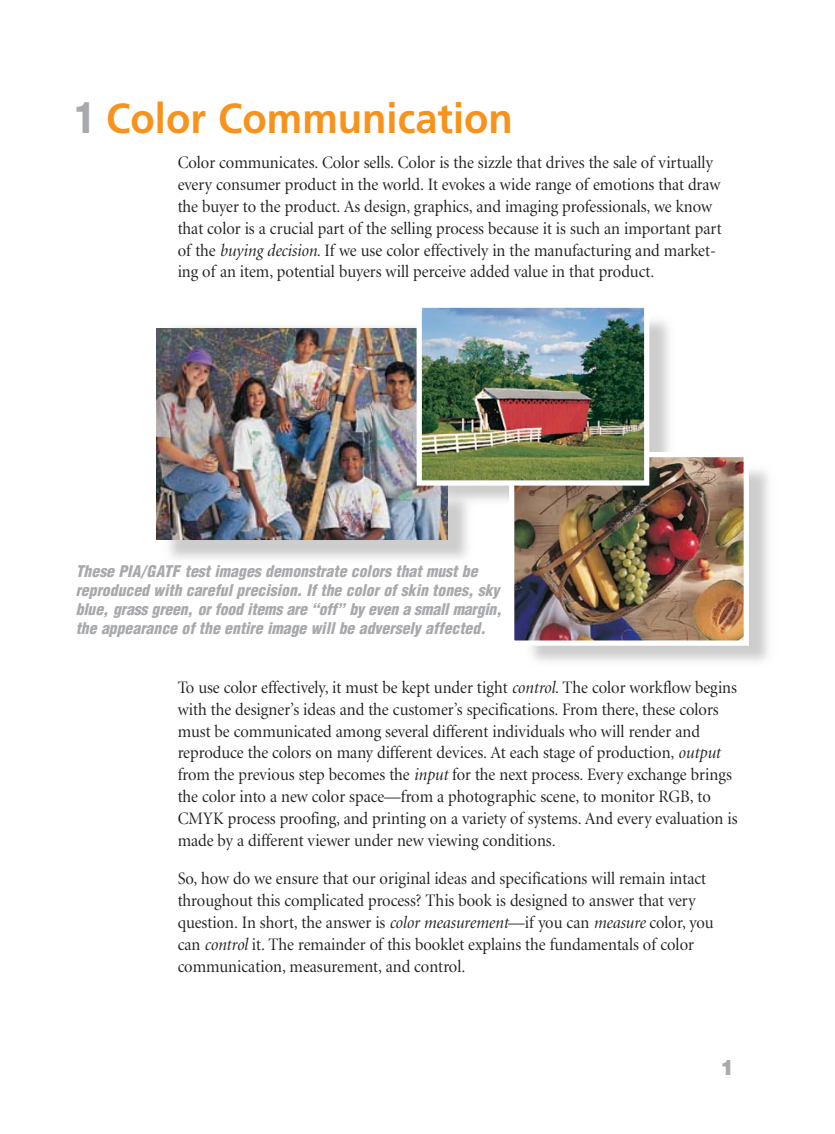
<style>
.page{position:relative;width:835px;height:1134px;background:#fff}
.page>*{position:absolute;margin:0;border:0;box-sizing:border-box;transform-origin:0 0}
.t1{font:700 42px "Frutiger LT Std";color:#f7931d;scale:.95 1}
.t2{font:900 21px "Helvetica";color:#a7a9ac}
.t3{font:17.5px/21.9px "Minion Display";color:#231f20;scale:.95 1}
.t4{font:italic 900 condensed 15.75px/18.9px "Helvetica";color:#a7a9ac}
.s1{font-family:"Helvetica";font-weight:900;font-stretch:condensed;color:#a7a9ac}
.s2{font-style:italic}
</style>
<div class="page">
<img style="left:169px;top:320px;width:600px;height:342px">
<img style="left:157px;top:328px;width:291px;height:212px">
<img style="left:515px;top:458px;width:228px;height:182px">
<div style="left:509px;top:452px;width:240px;height:194px;border:5px solid #fff"></div>
<img style="left:422px;top:309px;width:221px;height:171px">
<div style="left:416px;top:303px;width:233px;height:183px;border:5px solid #fff"></div>
<h1 class="t1" style="left:75px;top:101px;width:462px"><span class="s1">1</span> Color Communication</h1>
<p class="t3" style="left:178px;top:153px;width:574px">Color communicates. Color sells. Color is the sizzle that drives the sale of virtually every consumer product in the world. It evokes a wide range of emotions that draw the buyer to the product. As design, graphics, and imaging professionals, we know that color is a crucial part of the selling process because it is such an important part of the <span class="s2">buying decision</span>. If we use color effectively in the manufacturing and market&shy;ing of an item, potential buyers will perceive added value in that product.</p>
<p class="t4" style="left:76px;top:563px;width:427px">These PIA/GATF test images demonstrate colors that must be reproduced with careful precision. If the color of skin tones, sky blue, grass green, or food items are “off” by even a small margin, the appearance of the entire image will be adversely affected.</p>
<p class="t3" style="left:178px;top:678px;width:591px">To use color effectively, it must be kept under tight <span class="s2">control</span>. The color workflow begins with the designer’s ideas and the customer’s specifications. From there, these colors must be communicated among several different individuals who will render and reproduce the colors on many different devices. At each stage of production, <span class="s2">output </span>from the previous step becomes the <span class="s2">input</span> for the next process. Every exchange brings the color into a new color space—from a photographic scene, to monitor RGB, to CMYK process proofing, and printing on a variety of systems. And every evaluation is made by a different viewer under new viewing conditions.</p>
<p class="t3" style="left:178px;top:869px;width:566px">So, how do we ensure that our original ideas and specifications will remain intact throughout this complicated process? This book is designed to answer that very question. In short, the answer is <span class="s2">color measurement</span>—if you can <span class="s2">measure</span> color, you can <span class="s2">control</span> it. The remainder of this booklet explains the fundamentals of color communication, measurement, and control.</p>
<p class="t2" style="left:720px;top:1060px;width:16px">1</p>
</div>
